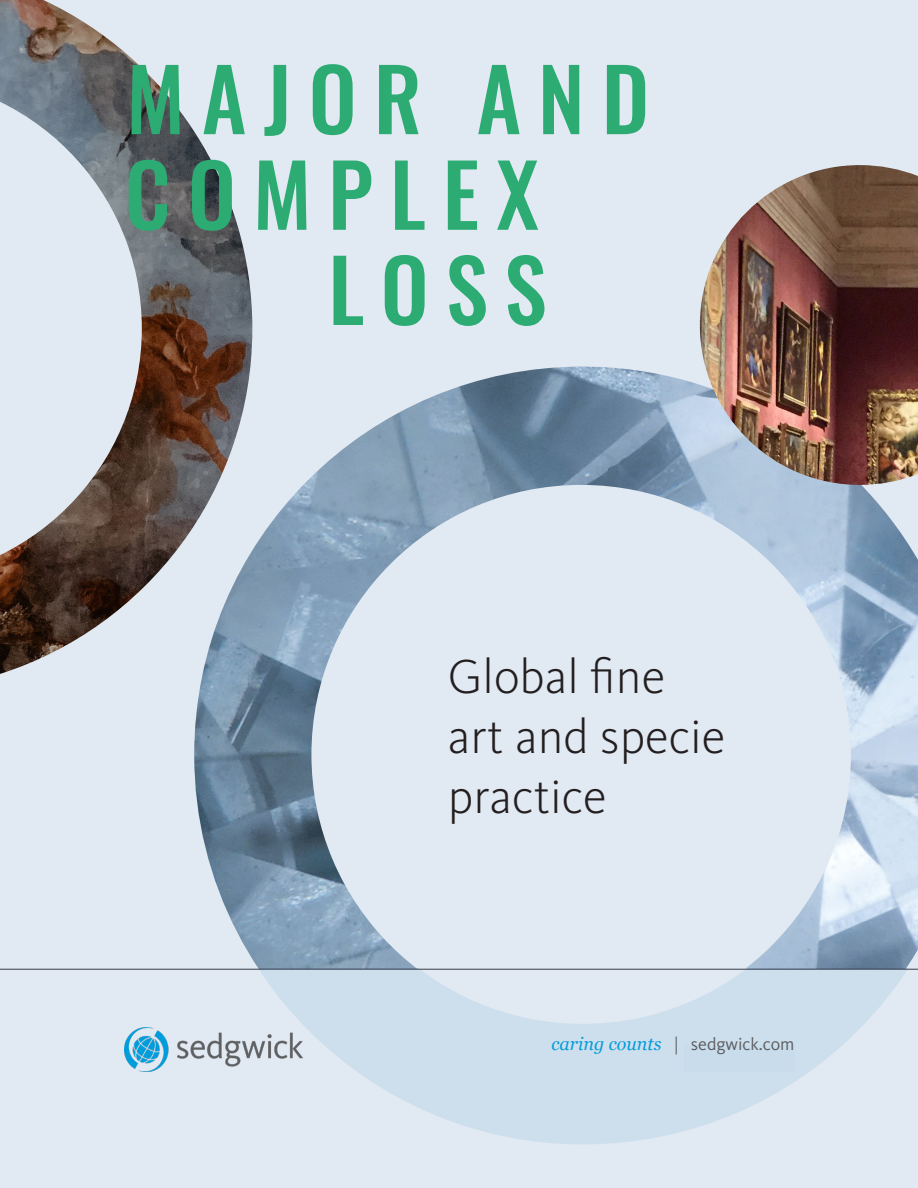
<style>
.page{position:relative;width:918px;height:1188px;background:#e1e9f2}
.page>*{position:absolute;margin:0;border:0;box-sizing:border-box;transform-origin:0 0}
.t1{font:500 85.5px "Oswald";letter-spacing:.2em;color:#2cac73}
.t2{font:300 49.5px/60px "Kievit OT";color:#231f20}
.t3{font:18px "Kievit OT";color:#5f5f62}
.s1{font-family:"Georgia";font-style:italic;color:#069ddc}
</style>
<div class="page">
<img style="left:194px;top:367px;width:724px;height:602px">
<img style="left:700px;top:165px;width:218px;height:320px">
<img style="left:0;top:0;width:252px;height:674px">
<svg style="left:0;top:76px;width:142px;height:504px"></svg>
<div style="left:311px;top:485px;width:540px;height:539px;background:#e1e9f2;border-radius:50%"></div>
<svg style="left:260px;top:970px;width:647px;height:174px;fill:#cddfed"></svg>
<svg style="left:313px;top:970px;width:540px;height:54px"></svg>
<hr style="left:0;top:969px;width:918px;height:1px;background:#373c4b">
<div style="left:684px;top:1046px;width:110px;height:26px;background:#c8dceb"></div>
<img style="left:125px;top:1028px;width:177px;height:44px">
<p class="t1" style="left:126px;top:23px;width:524px">MAJOR AND</p>
<p class="t1" style="left:125px;top:119px;width:416px">COMPLEX</p>
<p class="t1" style="left:328px;top:214px;width:220px">LOSS</p>
<p class="t2" style="left:448px;top:646px;width:279px">Global fine art and specie practice</p>
<p class="t3" style="left:551px;top:1033px;width:245px"><span class="s1">caring counts</span> | sedgwick.com</p>
</div>
